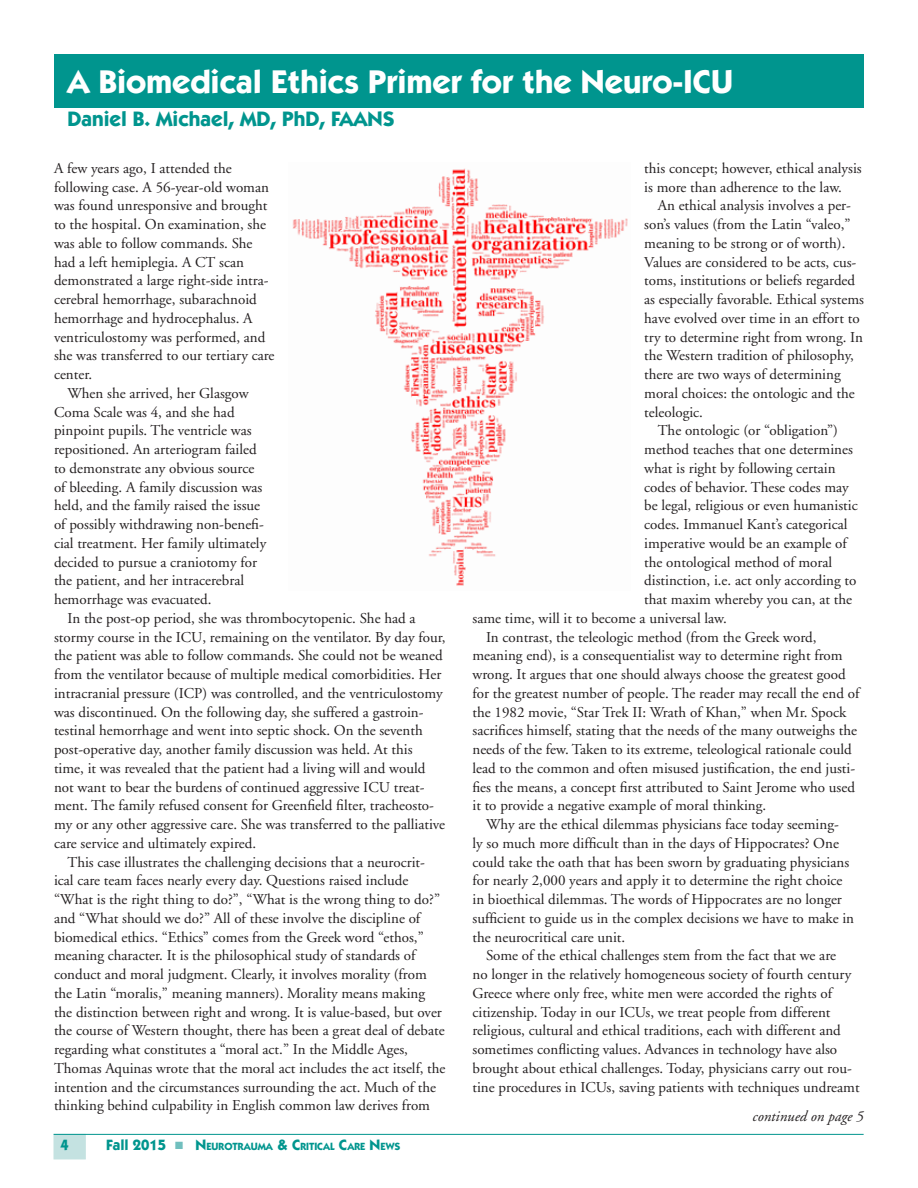
<style>
.page{position:relative;width:918px;height:1188px;background:#fff}
.page>*{position:absolute;margin:0;border:0;box-sizing:border-box;transform-origin:0 0}
.story_reverse_title{font:700 33px "Itc Kabel";color:#fff}
.article_author{font:700 21px "Itc Kabel";color:#00958e}
.t1{font:15px/18.8px "Adobe Garamond";color:#231f20}
.continued_on{font:italic 15px "Adobe Garamond";color:#231f20}
.t2{font:700 15px "Itc Kabel";color:#00958e}
.t3{font:700 10.5px "Itc Kabel";color:#00958e}
.s1{font-size:15px}
</style>
<div class="page">
<div style="left:54px;top:1134px;width:32px;height:25px;background:#c4e2e1"></div>
<hr style="left:54px;top:1134px;width:810px;height:1px;background:#00958e">
<div style="left:54px;top:54px;width:810px;height:54px;background:#00958e"></div>
<img style="left:292px;top:168px;width:336px;height:418px">
<p class="story_reverse_title" style="left:68px;top:62px;width:667px">A Biomedical Ethics Primer for the Neuro-ICU</p>
<p class="article_author" style="left:68px;top:106px;width:328px">Daniel B. Michael, MD, PhD, FAANS</p>
<p class="t1" style="left:54px;top:159px;width:222px">A few years ago, I attended the following case. A 56-year-old woman was found unresponsive and brought to the hospital. On examination, she was able to follow commands. She had a left hemiplegia. A CT scan demonstrated a large right-side intra&shy;cerebral hemorrhage, subarachnoid hemorrhage and hydrocephalus. A ventriculostomy was performed, and she was transferred to our tertiary care center.</p>
<p class="t1" style="left:54px;top:384px;width:214px;text-indent:14px">When she arrived, her Glasgow Coma Scale was 4, and she had pinpoint pupils. The ventricle was repositioned. An arteriogram failed to demonstrate any obvious source of bleeding. A family discussion was held, and the family raised the issue of possibly withdrawing non-benefi&shy;cial treatment. Her family ultimately decided to pursue a craniotomy for the patient, and her intracerebral hemorrhage was evacuated.</p>
<p class="t1" style="left:54px;top:609px;width:393px;text-indent:14px">In the post-op period, she was thrombocytopenic. She had a stormy course in the ICU, remaining on the ventilator. By day four, the patient was able to follow commands. She could not be weaned from the ventilator because of multiple medical comorbidities. Her intracranial pressure (ICP) was controlled, and the ventriculostomy was discontinued. On the following day, she suffered a gastroin&shy;testinal hemorrhage and went into septic shock. On the seventh post-operative day, another family discussion was held. At this time, it was revealed that the patient had a living will and would not want to bear the burdens of continued aggressive ICU treat&shy;ment. The family refused consent for Greenfield filter, tracheosto&shy;my or any other aggressive care. She was transferred to the palliative care service and ultimately expired.</p>
<p class="t1" style="left:54px;top:853px;width:393px;text-indent:14px">This case illustrates the challenging decisions that a neurocrit&shy;ical care team faces nearly every day. Questions raised include “What is the right thing to do?”, “What is the wrong thing to do?” and “What should we do?” All of these involve the discipline of biomedical ethics. “Ethics” comes from the Greek word “ethos,” meaning character. It is the philosophical study of standards of conduct and moral judgment. Clearly, it involves morality (from the Latin “moralis,” meaning manners). Morality means making the distinction between right and wrong. It is value-based, but over the course of Western thought, there has been a great deal of debate regarding what constitutes a “moral act.” In the Middle Ages, Thomas Aquinas wrote that the moral act includes the act itself, the intention and the circumstances surrounding the act. Much of the thinking behind culpability in English common law derives from</p>
<p class="t1" style="left:644px;top:159px;width:219px">this concept; however, ethical analysis is more than adherence to the law.</p>
<p class="t1" style="left:644px;top:197px;width:221px;text-indent:14px">An ethical analysis involves a per&shy;son’s values (from the Latin “valeo,” meaning to be strong or of worth).<br>Values are considered to be acts, cus&shy;toms, institutions or beliefs regarded as especially favorable. Ethical systems have evolved over time in an effort to try to determine right from wrong. In the Western tradition of philosophy, there are two ways of determining moral choices: the ontologic and the teleologic.</p>
<p class="t1" style="left:658px;top:422px;width:182px">The ontologic (or “obligation”)</p>
<p class="t1" style="left:644px;top:440px;width:210px">method teaches that one determines</p>
<p class="t1" style="left:644px;top:459px;width:193px">what is right by following certain</p>
<p class="t1" style="left:644px;top:478px;width:206px">codes of behavior. These codes may</p>
<p class="t1" style="left:644px;top:497px;width:215px">be legal, religious or even humanistic</p>
<p class="t1" style="left:644px;top:515px;width:205px">codes. Immanuel Kant’s categorical</p>
<p class="t1" style="left:644px;top:534px;width:204px">imperative would be an example of</p>
<p class="t1" style="left:644px;top:553px;width:190px">the ontological method of moral</p>
<p class="t1" style="left:644px;top:572px;width:214px">distinction, i.e. act only according to</p>
<p class="t1" style="left:644px;top:590px;width:209px">that maxim whereby you can, at the</p>
<p class="t1" style="left:472px;top:609px;width:256px">same time, will it to become a universal law.</p>
<p class="t1" style="left:472px;top:628px;width:388px;text-indent:14px">In contrast, the teleologic method (from the Greek word, meaning end), is a consequentialist way to determine right from wrong. It argues that one should always choose the greatest good for the greatest number of people. The reader may recall the end of the 1982 movie, “Star Trek II: Wrath of Khan,” when Mr. Spock sacrifices himself, stating that the needs of the many outweighs the needs of the few. Taken to its extreme, teleological rationale could lead to the common and often misused justification, the end justi&shy;fies the means, a concept first attributed to Saint Jerome who used it to provide a negative example of moral thinking.</p>
<p class="t1" style="left:472px;top:815px;width:383px;text-indent:14px">Why are the ethical dilemmas physicians face today seeming-<br>ly so much more difficult than in the days of Hippocrates? One could take the oath that has been sworn by graduating physicians for nearly 2,000 years and apply it to determine the right choice in bioethical dilemmas. The words of Hippocrates are no longer sufficient to guide us in the complex decisions we have to make in the neurocritical care unit.</p>
<p class="t1" style="left:472px;top:947px;width:389px;text-indent:14px">Some of the ethical challenges stem from the fact that we are<br>no longer in the relatively homogeneous society of fourth century Greece where only free, white men were accorded the rights of citizenship. Today in our ICUs, we treat people from different religious, cultural and ethical traditions, each with different and sometimes conflicting values. Advances in technology have also brought about ethical challenges. Today, physicians carry out rou&shy;tine procedures in ICUs, saving patients with techniques undreamt</p>
<p class="continued_on" style="left:753px;top:1108px;width:113px">continued on page 5</p>
<p class="t2" style="left:60px;top:1136px;width:10px">4</p>
<p class="t2" style="left:106px;top:1136px;width:62px">Fall 2015</p>
<p class="t3" style="left:196px;top:1140px;width:206px"><span class="s1">N</span>EUROTRAUMA <span class="s1">&amp; C</span>RITICAL <span class="s1">C</span>ARE <span class="s1">N</span>EWS</p>
</div>
